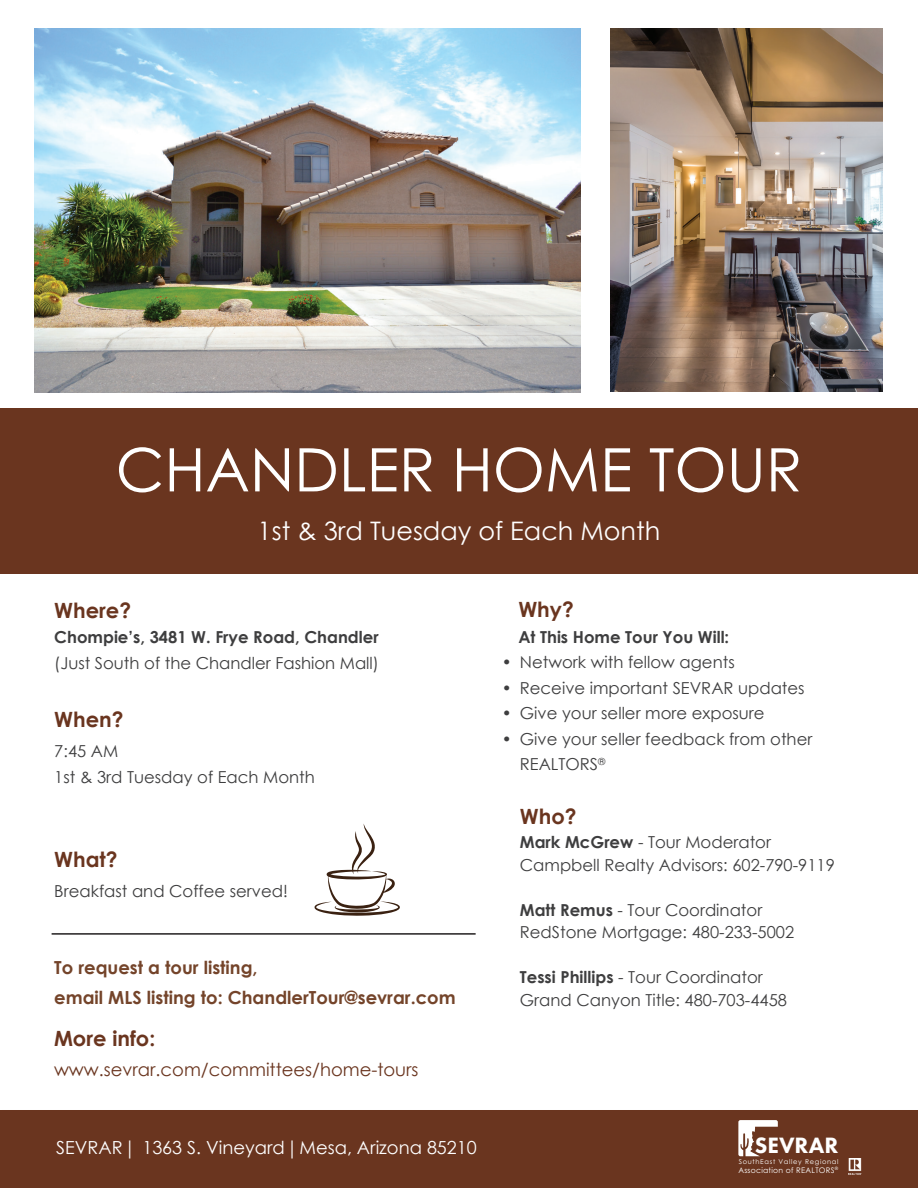
<style>
.page{position:relative;width:918px;height:1188px;background:#fff}
.page>*{position:absolute;margin:0;border:0;box-sizing:border-box;transform-origin:0 0}
.t1{font:60px "Century Gothic";color:#fff}
.t2{font:25.5px "Century Gothic";color:#fff}
.t3{font:800 23.1px "Futura PT";color:#fff}
.t4{font:700 21px "Century Gothic";color:#6a351f}
.t5{font:700 18px/30px "Century Gothic";color:#74442a}
.t6{font:18px "Century Gothic";color:#fff}
.t7{font:18px "Century Gothic";color:#6a351f}
.t8{font:16.5px/22.5px "Century Gothic";color:#3e3e3f}
.t9{font:700 16.5px "Century Gothic";color:#3e3e3f}
.t10{font:7.65px "Century Gothic";letter-spacing:.035em;color:#fff}
.t11{font:6.6px "Century Gothic";letter-spacing:.1em;color:#fff}
.s1{font-family:"Minion Pro"}
.s2{font-weight:700}
</style>
<div class="page">
<div style="left:0;top:1109px;width:918px;height:79px;background:#6a351f"></div>
<img style="left:35px;top:28px;width:545px;height:364px">
<div style="left:0;top:409px;width:918px;height:165px;background:#6a351f"></div>
<img style="left:610px;top:28px;width:272px;height:364px">
<svg style="left:315px;top:824px;width:85px;height:92px"></svg>
<hr style="left:52px;top:933px;width:424px;height:2px;background:#231f20">
<svg style="left:738px;top:1120px;width:40px;height:36px"></svg>
<img style="left:849px;top:1159px;width:13px;height:15px">
<h1 class="t1" style="left:116px;top:428px;width:688px">CHANDLER HOME TOUR</h1>
<h2 class="t2" style="left:258px;top:513px;width:404px">1st &amp; 3rd Tuesday of Each Month</h2>
<p class="t4" style="left:54px;top:594px;width:78px">Where?</p>
<p class="t9" style="left:54px;top:625px;width:326px">Chompie’s, 3481 W. Frye Road, Chandler</p>
<p class="t8" style="left:54px;top:651px;width:326px">(Just South of the Chandler Fashion Mall)</p>
<p class="t4" style="left:54px;top:704px;width:71px">When?</p>
<p class="t8" style="left:54px;top:738px;width:262px;line-height:25.5px">7:45 AM<br>1st &amp; 3rd Tuesday of Each Month</p>
<p class="t4" style="left:54px;top:843px;width:65px">What?</p>
<p class="t8" style="left:54px;top:879px;width:235px">Breakfast and Coffee served!</p>
<p class="t5" style="left:54px;top:952px;width:403px">To request a tour listing,<br>email MLS listing to: ChandlerTour@sevrar.com</p>
<p class="t4" style="left:54px;top:1022px;width:103px">More info:</p>
<p class="t7" style="left:54px;top:1057px;width:366px">www.sevrar.com/committees/home-tours</p>
<p class="t6" style="left:56px;top:1135px;width:422px">SEVRAR <span class="s1">|</span> 1363 S. Vineyard <span class="s1">|</span> Mesa, Arizona 85210</p>
<p class="t4" style="left:518px;top:594px;width:57px">Why?</p>
<p class="t9" style="left:518px;top:624px;width:212px">At This Home Tour You Will:</p>
<p class="t8" style="left:502px;top:651px;width:234px">• Network with fellow agents</p>
<p class="t8" style="left:502px;top:676px;width:304px">• Receive important SEVRAR updates</p>
<p class="t8" style="left:502px;top:702px;width:264px">• Give your seller more exposure</p>
<p class="t8" style="left:520px;top:726px;width:294px;line-height:25.5px;text-indent:-18px">• Give your seller feedback from other<br>REALTORS<sup>®</sup></p>
<p class="t4" style="left:520px;top:801px;width:58px">Who?</p>
<p class="t8" style="left:520px;top:831px;width:316px"><span class="s2">Mark McGrew</span> - Tour Moderator<br>Campbell Realty Advisors: 602-790-9119</p>
<p class="t8" style="left:520px;top:898px;width:276px"><span class="s2">Matt Remus</span> - Tour Coordinator<br>RedStone Mortgage: 480-233-5002</p>
<p class="t8" style="left:520px;top:966px;width:269px"><span class="s2">Tessi Phillips</span> - Tour Coordinator<br>Grand Canyon Title: 480-703-4458</p>
<h3 class="t3" style="left:755px;top:1131px;width:85px">SEVRAR</h3>
<p class="t11" style="left:739px;top:1157px;width:101px">SouthEast Valley Regional</p>
<p class="t10" style="left:738px;top:1165px;width:101px">Association of REALTORS<sup>®</sup></p>
</div>
